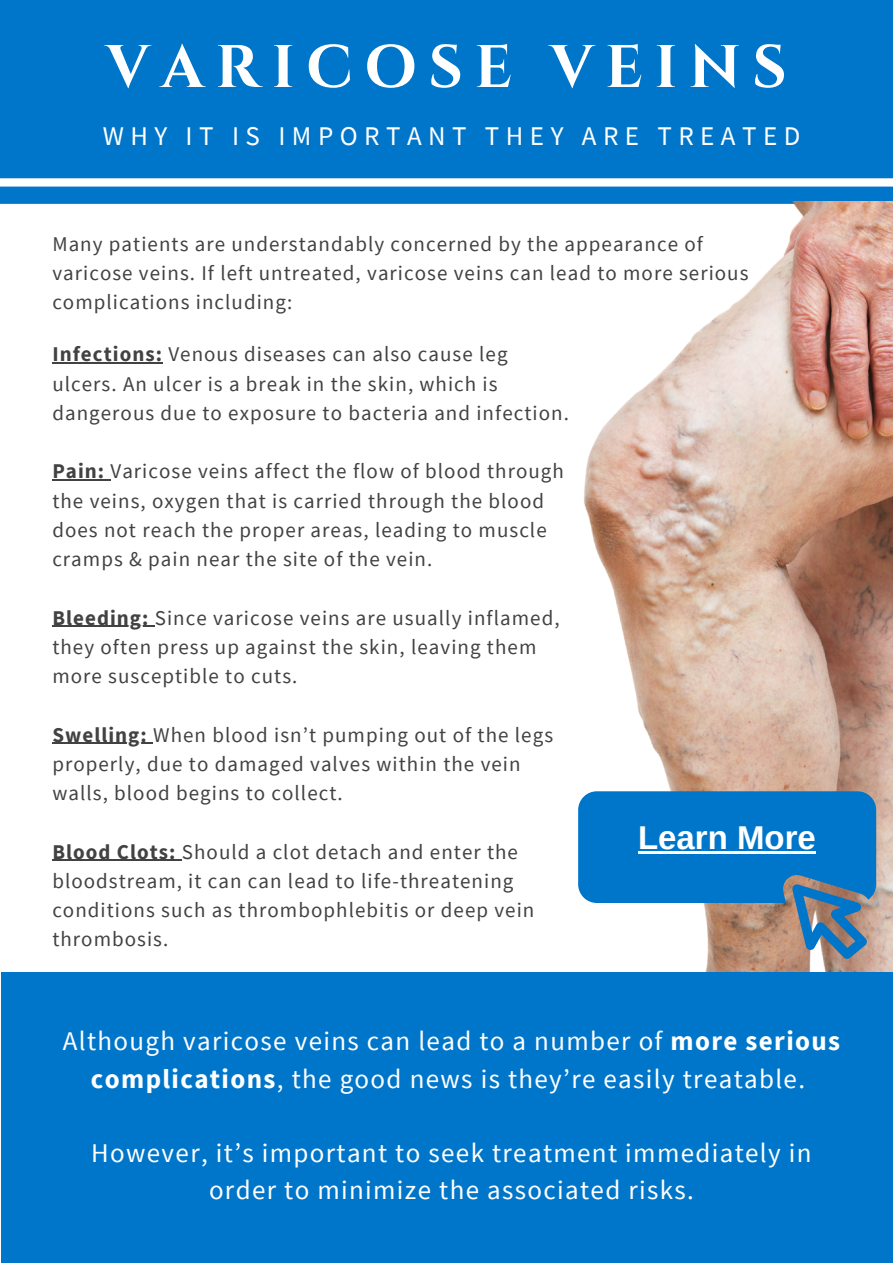
<style>
.page{position:relative;width:893px;height:1264px;background:#fff}
.page>*{position:absolute;margin:0;border:0;box-sizing:border-box;transform-origin:0 0}
.t1{font:700 60px "Cinzel";letter-spacing:.19em;color:#fff}
.t2{font:700 33px "Arimo";color:#fff}
.t3{font:27px/37px "Source Sans Pro";letter-spacing:.05em;color:#fff;text-align:center}
.t4{font:27px "Source Sans Pro";letter-spacing:.24em;color:#fff}
.t5{font:21px/29.2px "Source Sans Pro";letter-spacing:.05em;color:#424242}
.s1{font-weight:700}
</style>
<div class="page">
<div style="left:0;top:0;width:892px;height:204px;background:#0076ca"></div>
<img style="left:552px;top:201px;width:340px;height:771px">
<hr style="left:52px;top:362px;width:111px;height:2px;background:#424242">
<hr style="left:52px;top:479px;width:58px;height:1px;background:#424242">
<hr style="left:52px;top:625px;width:103px;height:2px;background:#424242">
<hr style="left:52px;top:742px;width:101px;height:1px;background:#424242">
<hr style="left:52px;top:859px;width:130px;height:1px;background:#424242">
<div style="left:1px;top:972px;width:891px;height:290px;background:#0076ca"></div>
<svg style="left:578px;top:791px;width:298px;height:167px"></svg>
<hr style="left:638px;top:851px;width:177px;height:2px;background:#fff">
<p class="t1" style="left:106px;top:29px;width:682px">VARICOSE VEINS</p>
<p class="t4" style="left:103px;top:118px;width:699px">WHY IT IS IMPORTANT THEY ARE TREATED</p>
<p class="t5" style="left:52px;top:228px;width:697px">Many patients are understandably concerned by the appearance of varicose veins. If left untreated, varicose veins can lead to more serious complications including:</p>
<p class="t5" style="left:52px;top:339px;width:518px"><span class="s1">Infections:</span> Venous diseases can also cause leg ulcers. An ulcer is a break in the skin, which is dangerous due to exposure to bacteria and infection.</p>
<p class="t5" style="left:52px;top:456px;width:513px"><span class="s1">Pain:</span> Varicose veins affect the flow of blood through the veins, oxygen that is carried through the blood does not reach the proper areas, leading to muscle cramps &amp; pain near the site of the vein.</p>
<p class="t5" style="left:52px;top:602px;width:508px"><span class="s1">Bleeding:</span> Since varicose veins are usually inflamed, they often press up against the skin, leaving them more susceptible to cuts.</p>
<p class="t5" style="left:52px;top:719px;width:502px"><span class="s1">Swelling:</span> When blood isn’t pumping out of the legs properly, due to damaged valves within the vein walls, blood begins to collect.</p>
<p class="t5" style="left:52px;top:836px;width:483px"><span class="s1">Blood Clots:</span> Should a clot detach and enter the bloodstream, it can can lead to life-threatening conditions such as thrombophlebitis or deep vein thrombosis.</p>
<p class="t2" style="left:638px;top:819px;width:179px">Learn More</p>
<p class="t3" style="left:63px;top:1022px;width:778px">Although varicose veins can lead to a number of <span class="s1">more serious complications</span>, the good news is they’re easily treatable.</p>
<p class="t3" style="left:91px;top:1133px;width:721px">However, it’s important to seek treatment immediately in order to minimize the associated risks.</p>
</div>
